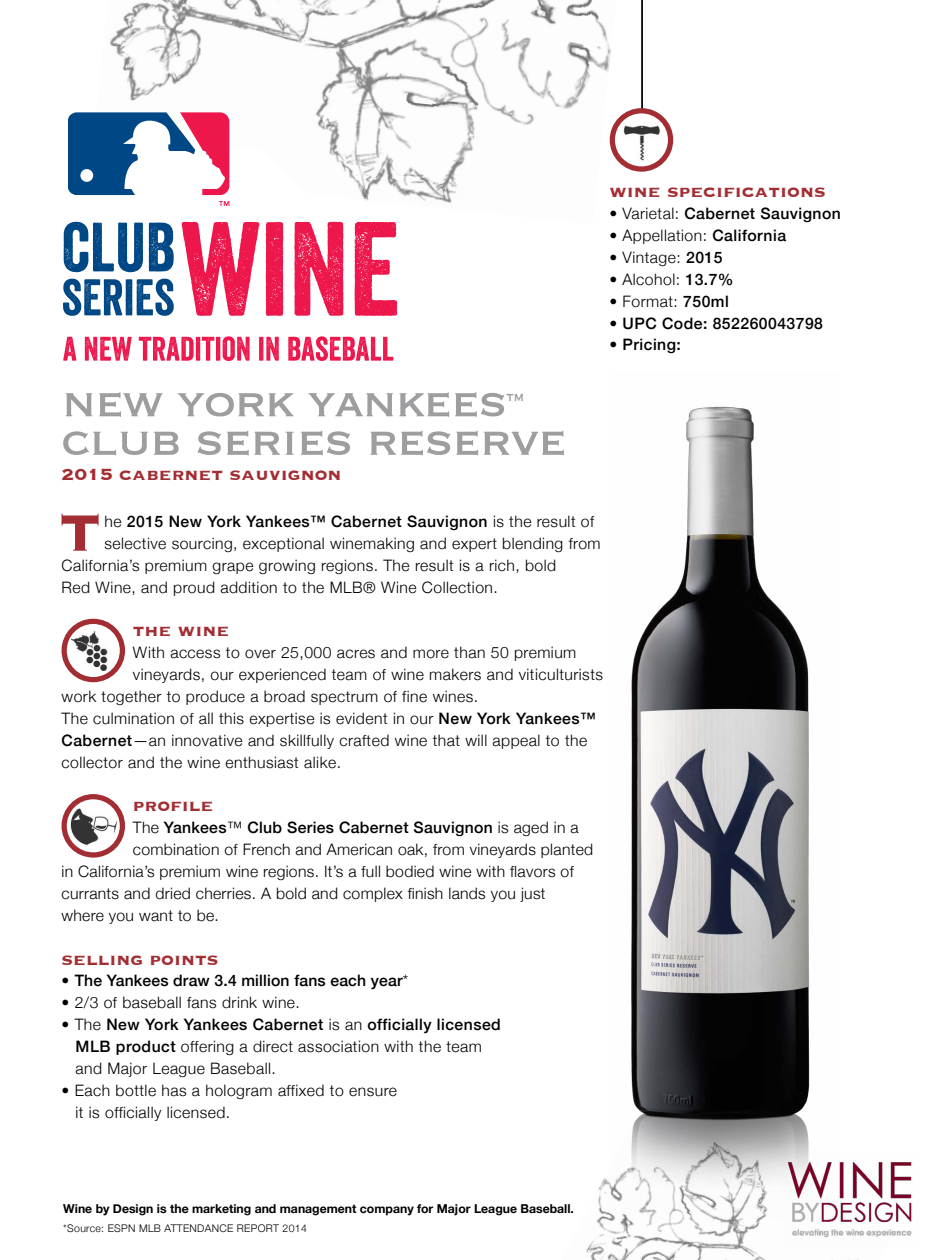
<style>
.page{position:relative;width:945px;height:1260px;background:#fff}
.page>*{position:absolute;margin:0;border:0;box-sizing:border-box;transform-origin:0 0}
.t1{font:700 66.85px "Copperplate";color:#a22d32}
.t2{font:52.5px "Copperplate";letter-spacing:-.03em;color:#9e9d9f}
.t3{font:22.75px "Copperplate";color:#9e9d9f}
.t4{font:700 21px "Copperplate";color:#a22d32}
.t5{font:300 15.75px/21.9px "Helvetica Neue";letter-spacing:.03em;color:#000}
.t6{font:500 15.75px "Helvetica Neue";letter-spacing:.03em;color:#000}
.t7{font:500 15.75px "Helvetica Neue";letter-spacing:.01em;color:#000}
.t8{font:700 12.25px "Helvetica Neue";color:#000}
.t9{font:300 10.5px "Helvetica Neue";letter-spacing:.03em;color:#000}
.s1{font-weight:300}
.s2{font-weight:500}
</style>
<div class="page">
<img style="left:586px;top:1177px;width:273px;height:83px">
<svg style="left:64px;top:621px;width:58px;height:59px"></svg>
<div style="left:62px;top:619px;width:63px;height:63px;border:5px solid #a22d32;border-radius:50%"></div>
<img style="left:70px;top:626px;width:43px;height:48px">
<svg style="left:64px;top:797px;width:58px;height:58px"></svg>
<div style="left:62px;top:794px;width:63px;height:64px;border:5px solid #a22d32;border-radius:50%"></div>
<img style="left:70px;top:809px;width:48px;height:41px">
<img style="left:90px;top:0;width:527px;height:224px">
<svg style="left:182px;top:222px;width:77px;height:94px"></svg>
<svg style="left:266px;top:222px;width:17px;height:94px;background:#ed1c50"></svg>
<svg style="left:294px;top:222px;width:49px;height:94px"></svg>
<svg style="left:355px;top:222px;width:42px;height:94px"></svg>
<svg style="left:64px;top:222px;width:79px;height:50px"></svg>
<svg style="left:149px;top:223px;width:25px;height:49px"></svg>
<svg style="left:63px;top:279px;width:111px;height:37px"></svg>
<svg style="left:219px;top:201px;width:10px;height:5px"></svg>
<svg style="left:68px;top:112px;width:161px;height:83px"></svg>
<svg style="left:63px;top:336px;width:330px;height:25px"></svg>
<hr style="left:641px;top:0;width:2px;height:160px;background:#000">
<svg style="left:612px;top:111px;width:59px;height:58px"></svg>
<div style="left:610px;top:108px;width:63px;height:64px;border:5px solid #a22d32;border-radius:50%"></div>
<img style="left:622px;top:123px;width:39px;height:41px">
<img style="left:610px;top:406px;width:200px;height:813px">
<img style="left:782px;top:1151px;width:130px;height:96px">
<h3 class="t4" style="left:609px;top:178px;width:218px">wine specifications</h3>
<p class="t6" style="left:609px;top:201px;width:233px">• <span class="s1">Varietal:</span> Cabernet Sauvignon</p>
<p class="t5" style="left:609px;top:223px;width:178px"><span class="s2">•</span> Appellation: <span class="s2">California</span></p>
<p class="t5" style="left:609px;top:245px;width:115px"><span class="s2">•</span> Vintage: <span class="s2">2015</span></p>
<p class="t5" style="left:609px;top:267px;width:126px"><span class="s2">•</span> Alcohol: <span class="s2">13.7%</span></p>
<p class="t5" style="left:609px;top:289px;width:121px"><span class="s2">•</span> Format: <span class="s2">750ml</span></p>
<p class="t6" style="left:609px;top:310px;width:215px">• UPC Code: 852260043798</p>
<p class="t6" style="left:609px;top:332px;width:73px">• Pricing:</p>
<h2 class="t2" style="left:62px;top:368px;width:448px">new york yankees</h2>
<h3 class="t3" style="left:506px;top:385px;width:19px">™</h3>
<h2 class="t2" style="left:62px;top:406px;width:507px">club series reserve</h2>
<h3 class="t4" style="left:62px;top:461px;width:282px">2015 cabernet sauvignon</h3>
<h1 class="t1" style="left:60px;top:489px;width:42px">T</h1>
<p class="t6" style="left:105px;top:509px;width:491px"><span class="s1">he</span> 2015 New York Yankees™ Cabernet Sauvignon <span class="s1">is the result of</span></p>
<p class="t5" style="left:105px;top:531px;width:498px">selective sourcing, exceptional winemaking and expert blending from</p>
<p class="t5" style="left:62px;top:553px;width:496px">California’s premium grape growing regions. The result is a rich, bold</p>
<p class="t5" style="left:62px;top:575px;width:438px">Red Wine, and proud addition to the MLB® Wine Collection.</p>
<h3 class="t4" style="left:133px;top:617px;width:98px">the wine</h3>
<p class="t5" style="left:133px;top:641px;width:445px">With access to over 25,000 acres and more than 50 premium</p>
<p class="t5" style="left:133px;top:663px;width:472px">vineyards, our experienced team of wine makers and viticulturists</p>
<p class="t5" style="left:62px;top:684px;width:418px">work together to produce a broad spectrum of fine wines.</p>
<p class="t5" style="left:62px;top:706px;width:536px">The culmination of all this expertise is evident in our <span class="s2">New York Yankees™</span></p>
<p class="t5" style="left:62px;top:728px;width:527px"><span class="s2">Cabernet</span>—an innovative and skillfully crafted wine that will appeal to the</p>
<p class="t5" style="left:62px;top:750px;width:281px">collector and the wine enthusiast alike.</p>
<h3 class="t4" style="left:133px;top:792px;width:82px">profile</h3>
<p class="t6" style="left:133px;top:815px;width:447px"><span class="s1">The</span> Yankees<span class="s1">™</span> Club Series Cabernet Sauvignon <span class="s1">is aged in a</span></p>
<p class="t5" style="left:133px;top:838px;width:462px">combination of French and American oak, from vineyards planted</p>
<p class="t5" style="left:62px;top:859px;width:514px">in California’s premium wine regions. It’s a full bodied wine with flavors of</p>
<p class="t5" style="left:62px;top:881px;width:486px">currants and dried cherries. A bold and complex finish lands you just</p>
<p class="t5" style="left:62px;top:903px;width:159px">where you want to be.</p>
<h3 class="t4" style="left:62px;top:945px;width:158px">selling points</h3>
<p class="t7" style="left:62px;top:968px;width:348px">• The Yankees draw 3.4 million fans each year<span class="s1">*</span></p>
<p class="t5" style="left:62px;top:991px;width:240px"><span class="s2">•</span> 2/3 of baseball fans drink wine.</p>
<p class="t5" style="left:76px;top:1013px;width:427px;text-indent:-14px"><span class="s2">•</span> The <span class="s2">New York Yankees Cabernet</span> is an <span class="s2">officially licensed<br>MLB product</span> offering a direct association with the team and Major League Baseball.</p>
<p class="t5" style="left:76px;top:1078px;width:323px;text-indent:-14px">• Each bottle has a hologram affixed to ensure it is officially licensed.</p>
<p class="t8" style="left:63px;top:1199px;width:512px">Wine by Design is the marketing and management company for Major League Baseball.</p>
<p class="t9" style="left:63px;top:1220px;width:245px">*Source: ESPN MLB ATTENDANCE REPORT 2014</p>
</div>
